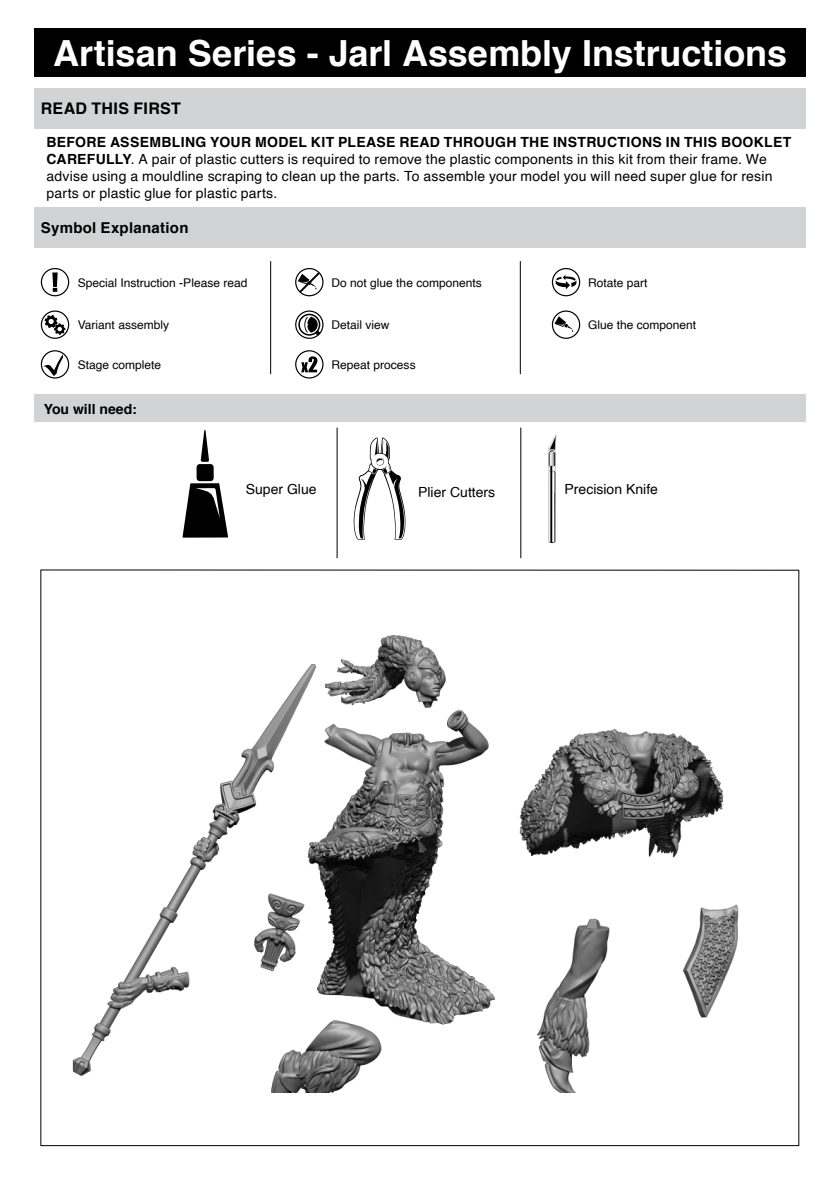
<style>
.page{position:relative;width:840px;height:1191px;background:#fff}
.page>*{position:absolute;margin:0;border:0;box-sizing:border-box;transform-origin:0 0}
.t1{font:700 36px "Helvetica";color:#fff}
.t2{font:700 16px "Helvetica";letter-spacing:.02em;color:#000}
.t3{font:700 15px "Helvetica";letter-spacing:.015em;color:#000}
.t4{font:14px/16.8px "Helvetica";letter-spacing:.015em;color:#000}
.t5{font:700 14px "Helvetica";color:#000}
.t6{font:12px "Helvetica";color:#000}
.s1{font-weight:700}
</style>
<div class="page">
<div style="left:35px;top:28px;width:770px;height:49px;background:#000"></div>
<div style="left:196px;top:464px;width:17px;height:17px;background:#000;border-radius:3px"></div>
<svg style="left:201px;top:429px;width:8px;height:33px"></svg>
<svg style="left:182px;top:483px;width:46px;height:54px"></svg>
<svg style="left:353px;top:437px;width:52px;height:103px"></svg>
<hr style="left:336px;top:428px;width:1px;height:130px;background:#000">
<hr style="left:270px;top:261px;width:1px;height:113px;background:#000">
<hr style="left:519px;top:261px;width:1px;height:113px;background:#000">
<hr style="left:520px;top:428px;width:1px;height:130px;background:#000">
<img style="left:548px;top:434px;width:9px;height:109px">
<div style="left:34px;top:88px;width:771px;height:40px;background:#d1d3d4"></div>
<div style="left:34px;top:207px;width:771px;height:41px;background:#d1d3d4"></div>
<div style="left:34px;top:395px;width:771px;height:27px;background:#d1d3d4"></div>
<svg style="left:41px;top:268px;width:28px;height:28px"></svg>
<svg style="left:295px;top:268px;width:28px;height:28px"></svg>
<svg style="left:551px;top:268px;width:29px;height:28px"></svg>
<svg style="left:41px;top:310px;width:28px;height:29px"></svg>
<svg style="left:295px;top:310px;width:28px;height:29px"></svg>
<svg style="left:551px;top:310px;width:29px;height:29px"></svg>
<svg style="left:41px;top:350px;width:28px;height:28px"></svg>
<svg style="left:295px;top:350px;width:28px;height:28px"></svg>
<img style="left:40px;top:618px;width:699px;height:474px">
<h1 class="t1" style="left:53px;top:24px;width:735px">Artisan Series - Jarl Assembly Instructions</h1>
<p class="t2" style="left:41px;top:95px;width:141px">READ THIS FIRST</p>
<p class="t4" style="left:46px;top:134px;width:745px"><span class="s1">BEFORE ASSEMBLING YOUR MODEL KIT PLEASE READ THROUGH THE INSTRUCTIONS IN THIS BOOKLET CAREFULLY</span>. A pair of plastic cutters is required to remove the plastic components in this kit from their frame. We advise using a mouldline scraping to clean up the parts. To assemble your model you will need super glue for resin parts or plastic glue for plastic parts.</p>
<p class="t3" style="left:41px;top:216px;width:149px">Symbol Explanation</p>
<p class="t6" style="left:78px;top:273px;width:171px">Special Instruction -Please read</p>
<p class="t6" style="left:331px;top:273px;width:152px">Do not glue the components</p>
<p class="t6" style="left:587px;top:273px;width:61px">Rotate part</p>
<p class="t6" style="left:78px;top:316px;width:93px">Variant assembly</p>
<p class="t6" style="left:331px;top:316px;width:60px">Detail view</p>
<p class="t6" style="left:587px;top:316px;width:110px">Glue the component</p>
<p class="t6" style="left:78px;top:355px;width:85px">Stage complete</p>
<p class="t6" style="left:331px;top:355px;width:86px">Repeat process</p>
<p class="t5" style="left:44px;top:397px;width:95px">You will need:</p>
<p class="t4" style="left:245px;top:481px;width:72px">Super Glue</p>
<p class="t4" style="left:418px;top:484px;width:79px">Plier Cutters</p>
<p class="t4" style="left:564px;top:481px;width:95px">Precision Knife</p>
</div>
